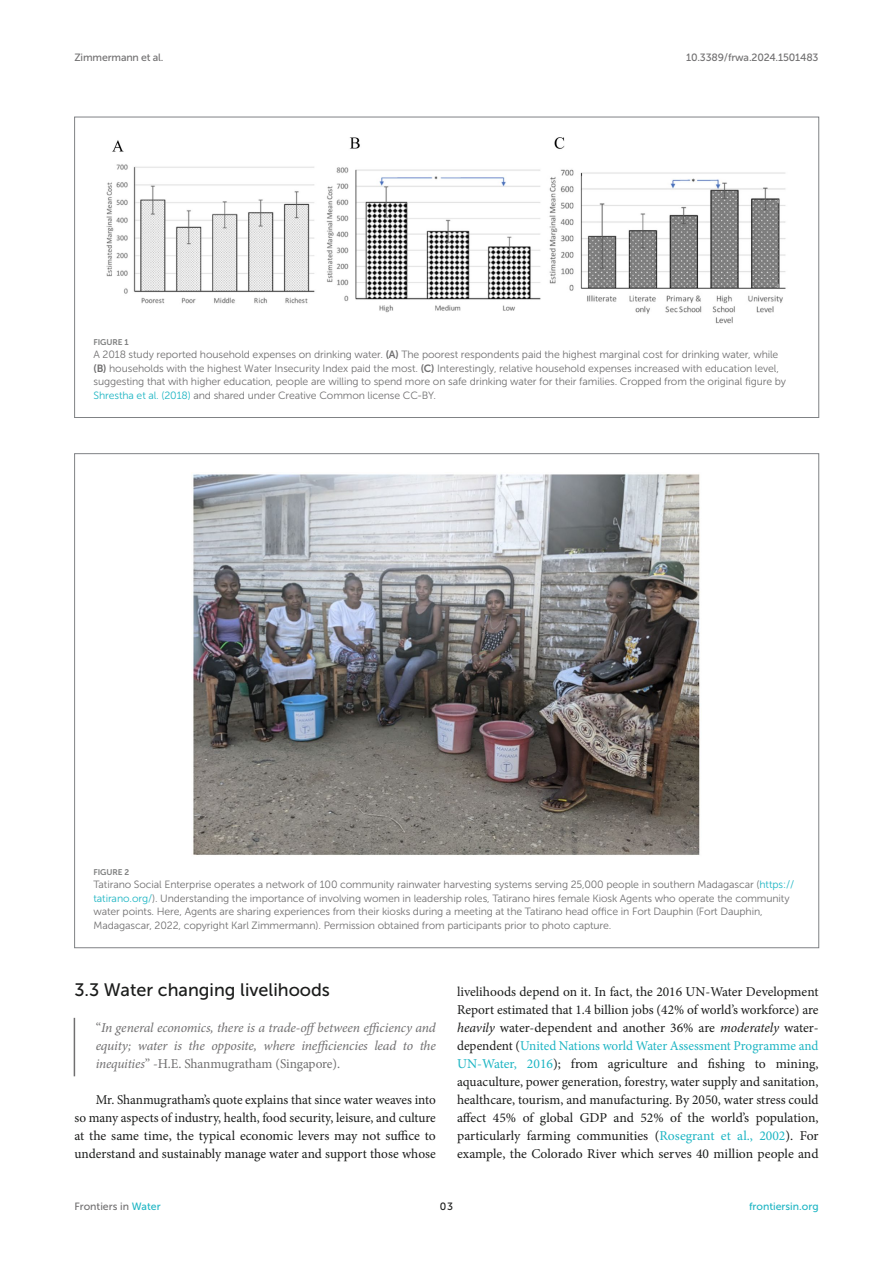
<style>
.page{position:relative;width:893px;height:1263px;background:#fff}
.page>*{position:absolute;margin:0;border:0;box-sizing:border-box;transform-origin:0 0}
.HEAD_2{font:18px "Museo Sans 500";color:#1b1c1b}
.TEXT{font:13.5px/18px "Minion Pro";letter-spacing:-.005em;color:#1b1c1b;text-align:justify}
.BLOCK_QTN_ABV_NO_SPA{font:italic 13.5px/18px "Minion Pro";letter-spacing:-.01em;color:#706f70;text-align:justify}
.FIG_LEG{font:10.5px/13.5px "Museo Sans 300";letter-spacing:-.01em;color:#706f70}
.t1{font:10.5px "Museo Sans 500";letter-spacing:-.015em;color:#706f70}
.t2{font:10.5px "Museo Sans 500";color:#1db5c3}
.t3{font:10.5px "Museo Sans 500";color:#1b1c1b}
.FIG_HD{font:8.25px "Museo Sans 700";letter-spacing:-.01em;color:#7e7f7f}
.s1{font-family:"Museo Sans 700"}
.s2{color:#1db5c3}
.s3{font-style:normal}
.s4{font-style:italic}
</style>
<div class="page">
<hr style="left:74px;top:1018px;width:1px;height:58px;background:#706f70">
<img style="left:106px;top:137px;width:680px;height:187px">
<img style="left:193px;top:474px;width:507px;height:381px">
<p class="t1" style="left:74px;top:51px;width:91px">Zimmermann et al.</p>
<p class="t1" style="left:686px;top:51px;width:134px">10.3389/frwa.2024.1501483</p>
<p class="FIG_HD" style="left:94px;top:337px;width:37px">FIGURE 1</p>
<p class="FIG_LEG" style="left:94px;top:348px;width:694px">A 2018 study reported household expenses on drinking water. <span class="s1">(A)</span> The poorest respondents paid the highest marginal cost for drinking water, while <span class="s1">(B)</span> households with the highest Water Insecurity Index paid the most. <span class="s1">(C)</span> Interestingly, relative household expenses increased with education level, suggesting that with higher education, people are willing to spend more on safe drinking water for their families. Cropped from the original figure by <span class="s2">Shrestha et al. (2018)</span> and shared under Creative Common license CC-BY.</p>
<p class="FIG_HD" style="left:94px;top:867px;width:37px">FIGURE 2</p>
<p class="FIG_LEG" style="left:94px;top:878px;width:702px">Tatirano Social Enterprise operates a network of 100 community rainwater harvesting systems serving 25,000 people in southern Madagascar (<span class="s2">https:// tatirano.org/</span>). Understanding the importance of involving women in leadership roles, Tatirano hires female Kiosk Agents who operate the community water points. Here, Agents are sharing experiences from their kiosks during a meeting at the Tatirano head office in Fort Dauphin (Fort Dauphin, Madagascar, 2022, copyright Karl Zimmermann). Permission obtained from participants prior to photo capture.</p>
<p class="HEAD_2" style="left:74px;top:980px;width:257px">3.3 Water changing livelihoods</p>
<p class="BLOCK_QTN_ABV_NO_SPA" style="left:96px;top:1019px;width:342px"><span class="s3">“</span>In general economics, there is a trade-offbetween efficiency and equity; water is the opposite, where inefficiencies lead to the inequities<span class="s3">” -H.E. Shanmugratham (Singapore).</span></p>
<p class="TEXT" style="left:74px;top:1091px;width:363px;text-indent:21px">Mr. Shanmugratham’s quote explains that since water weaves into so many aspects of industry, health, food security, leisure, and culture at the same time, the typical economic levers may not suffice to understand and sustainably manage water and support those whose</p>
<p class="TEXT" style="left:457px;top:983px;width:363px">livelihoods depend on it. In fact, the 2016 UN-Water Development Report estimated that 1.4 billion jobs (42% of world’s workforce) are <span class="s4">heavily</span> water-dependent and another 36% are <span class="s4">moderately</span> water&shy;dependent (<span class="s2">United Nations world Water Assessment Programme and UN-Water, 2016</span>); from agriculture and fishing to mining, aquaculture, power generation, forestry, water supply and sanitation, healthcare, tourism, and manufacturing. By 2050, water stress could affect 45% of global GDP and 52% of the world’s population, particularly farming communities (<span class="s2">Rosegrant et al., 2002</span>). For example, the Colorado River which serves 40 million people and</p>
<p class="t1" style="left:74px;top:1200px;width:88px">Frontiers in <span class="s2">Water</span></p>
<p class="t3" style="left:440px;top:1200px;width:15px">03</p>
<p class="t2" style="left:749px;top:1200px;width:71px">frontiersin.org</p>
</div>
